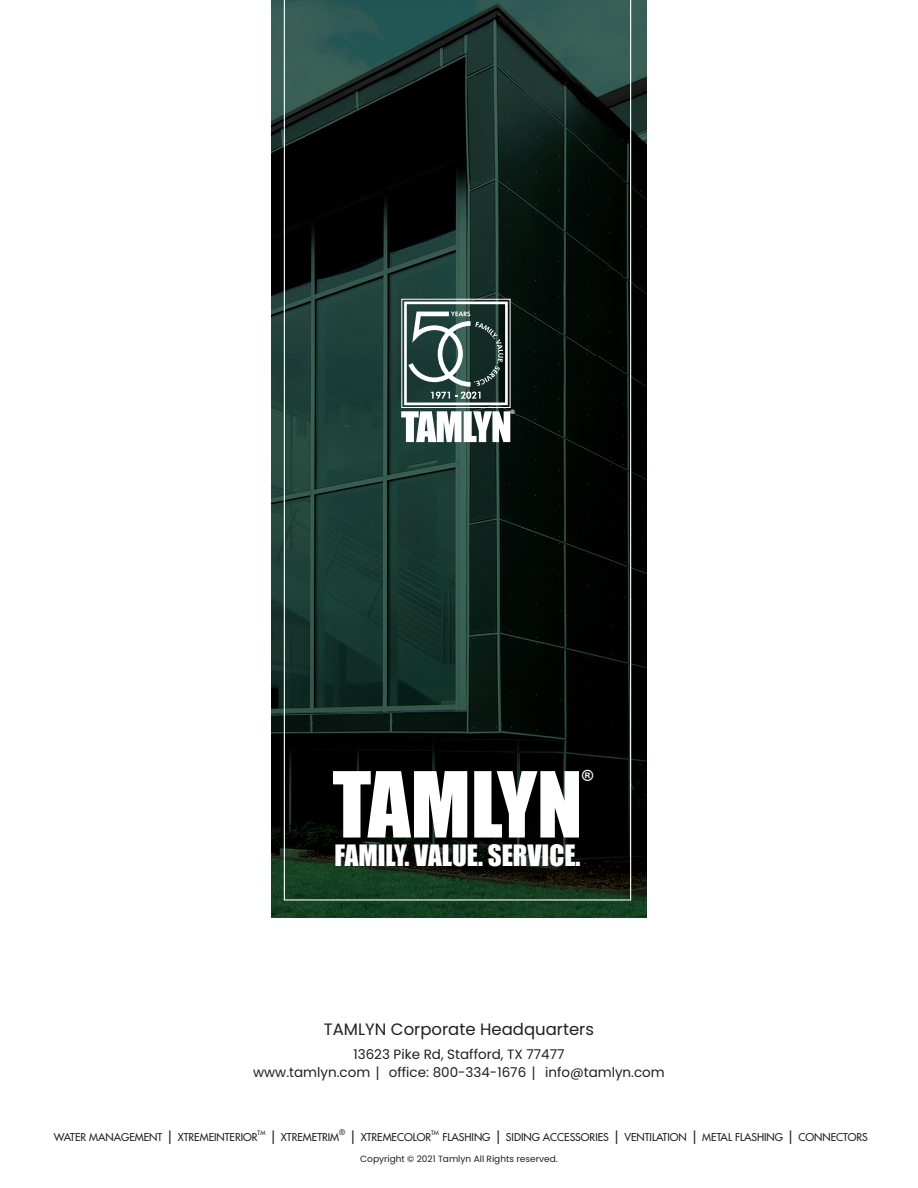
<style>
.page{position:relative;width:918px;height:1188px;background:#fff}
.page>*{position:absolute;margin:0;border:0;box-sizing:border-box;transform-origin:0 0}
.t1{font:84px "Impact";color:#fff}
.t2{font:27px "Impact";color:#fff}
.t3{font:16.5px "Poppins";color:#231f20}
.t4{font:15px "Impact";color:#fff}
.t5{font:13.5px/18px "Poppins";color:#231f20;text-align:center}
.t6{font:500 10.5px "Futura Std";color:#231f20}
.t7{font:9px "Poppins";color:#231f20}
.t8{font:500 6px "Futura Std";color:#231f20}
.t9{font:700 6px "Century Gothic";color:#fff}
.s1{font-family:"Futura Std";font-weight:500}
.s2{font-size:13.5px}
</style>
<div class="page">
<img style="left:271px;top:0;width:376px;height:918px">
<svg style="left:284px;top:0;width:347px;height:901px;background:#152621"></svg>
<p class="t9" style="left:511px;top:408px;width:6px">®</p>
<h3 class="t4" style="left:582px;top:763px;width:13px">®</h3>
<h1 class="t1" style="left:333px;top:739px;width:251px">TAMLYN</h1>
<h2 class="t2" style="left:334px;top:834px;width:248px">FAMILY. VALUE. SERVICE.</h2>
<h3 class="t3" style="left:324px;top:1019px;width:272px">TAMLYN Corporate Headquarters</h3>
<p class="t5" style="left:253px;top:1045px;width:413px">13623 Pike Rd, Stafford, TX 77477<br>www.tamlyn.com <span class="s1">|</span> office: 800-334-1676 <span class="s1">|</span> info@tamlyn.com</p>
<p class="t6" style="left:54px;top:1130px;width:205px">WATER MANAGEMENT <span class="s2">|</span> XTREMEINTERIOR</p>
<p class="t8" style="left:258px;top:1129px;width:9px">TM</p>
<p class="t6" style="left:269px;top:1130px;width:163px"><span class="s2">|</span> XTREMETRIM<sup>®</sup> <span class="s2">|</span> XTREMECOLOR</p>
<p class="t8" style="left:431px;top:1129px;width:9px">TM</p>
<p class="t6" style="left:442px;top:1130px;width:427px">FLASHING <span class="s2">|</span> SIDING ACCESSORIES <span class="s2">|</span> VENTILATION <span class="s2">|</span> METAL FLASHING <span class="s2">|</span> CONNECTORS</p>
<p class="t7" style="left:360px;top:1154px;width:199px">Copyright © 2021 Tamlyn All Rights reserved.</p>
</div>
